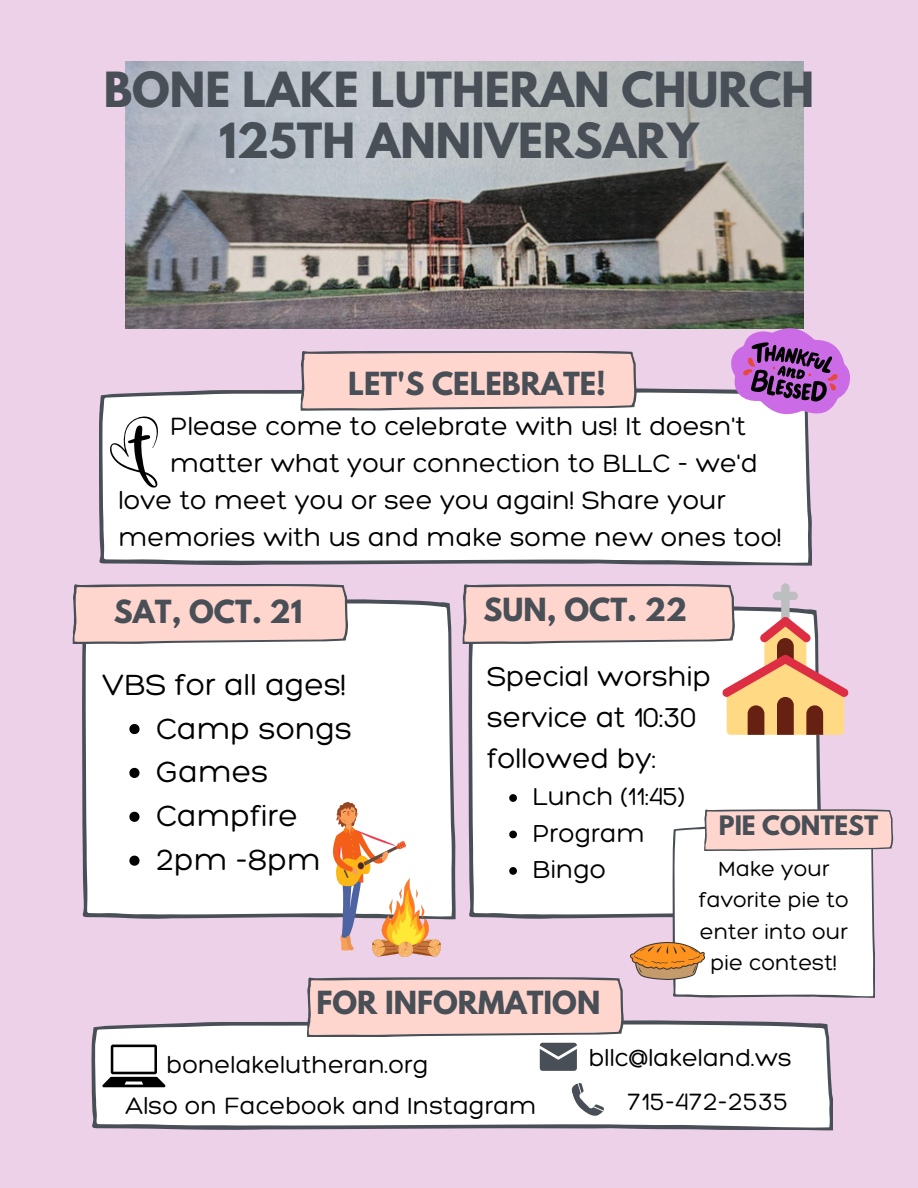
<style>
.page{position:relative;width:918px;height:1188px;background:#edd1e9}
.page>*{position:absolute;margin:0;border:0;box-sizing:border-box;transform-origin:0 0}
.t1{font:700 42.9px "League Spartan";color:#494f56}
.t2{font:300 31.65px "Hero";color:#000}
.t3{font:300 29.55px/41px "Hero";color:#000}
.t4{font:700 28.2px "League Spartan";color:#494f56}
.t5{font:300 27.15px/37.2px "Hero";color:#000}
.t6{font:300 26.7px "Hero";color:#000}
.t7{font:300 25.65px "Hero";color:#000}
.t8{font:300 25.65px "Hero";letter-spacing:.025em;color:#000}
.t9{font:700 23.7px "League Spartan";color:#494f56}
.t10{font:300 22.5px/31.5px "Hero";color:#000;text-align:center}
</style>
<div class="page">
<div style="left:82px;top:599px;width:373px;height:320px;background:#fff"></div>
<svg style="left:92px;top:1020px;width:741px;height:111px;background:#f1f0f1"></svg>
<svg style="left:540px;top:1043px;width:37px;height:28px"></svg>
<svg style="left:570px;top:1079px;width:35px;height:42px"></svg>
<div style="left:469px;top:735px;width:352px;height:184px;background:#fff"></div>
<svg style="left:73px;top:584px;width:275px;height:60px;background:#efcbc5"></svg>
<svg style="left:307px;top:977px;width:317px;height:60px;background:#efcbc5"></svg>
<img style="left:126px;top:62px;width:678px;height:266px">
<div style="left:99px;top:388px;width:713px;height:178px;background:#fff"></div>
<svg style="left:301px;top:351px;width:336px;height:60px;background:#f0ccc5"></svg>
<img style="left:373px;top:879px;width:68px;height:77px">
<svg style="left:324px;top:802px;width:82px;height:150px;background:#e9cab6"></svg>
<svg style="left:719px;top:315px;width:131px;height:115px"></svg>
<svg style="left:463px;top:583px;width:386px;height:152px;background:#efd8d1"></svg>
<svg style="left:99px;top:405px;width:85px;height:96px;background:#e2e2e2"></svg>
<svg style="left:102px;top:1045px;width:63px;height:42px;background:#acacac"></svg>
<svg style="left:509px;top:794px;width:8px;height:8px"></svg>
<svg style="left:509px;top:831px;width:8px;height:7px"></svg>
<svg style="left:509px;top:867px;width:8px;height:8px"></svg>
<svg style="left:673px;top:809px;width:220px;height:189px;background:#f1e9ea"></svg>
<img style="left:630px;top:942px;width:74px;height:37px">
<svg style="left:129px;top:724px;width:11px;height:10px"></svg>
<svg style="left:129px;top:768px;width:11px;height:10px"></svg>
<svg style="left:129px;top:812px;width:11px;height:10px"></svg>
<svg style="left:129px;top:856px;width:11px;height:10px"></svg>
<p class="t1" style="left:104px;top:68px;width:712px">BONE LAKE LUTHERAN CHURCH</p>
<p class="t1" style="left:219px;top:119px;width:481px">125TH ANNIVERSARY</p>
<p class="t4" style="left:348px;top:370px;width:260px">LET'S CELEBRATE!</p>
<p class="t5" style="left:170px;top:407px;width:577px">Please come to celebrate with us! It doesn't</p>
<p class="t5" style="left:118px;top:444px;width:665px;text-indent:52px">matter what your connection to BLLC - we'd love to meet you or see you again! Share your memories with us and make some new ones too!</p>
<p class="t4" style="left:114px;top:598px;width:190px">SAT, OCT. 21</p>
<p class="t2" style="left:102px;top:665px;width:246px">VBS for all ages!</p>
<p class="t2" style="left:156px;top:709px;width:197px">Camp songs</p>
<p class="t2" style="left:156px;top:752px;width:114px">Games</p>
<p class="t2" style="left:156px;top:796px;width:143px">Campfire</p>
<p class="t2" style="left:156px;top:840px;width:166px">2pm -8pm</p>
<p class="t4" style="left:484px;top:595px;width:205px">SUN, OCT. 22</p>
<p class="t3" style="left:487px;top:655px;width:226px">Special worship service at 10:30 followed by:</p>
<p class="t6" style="left:532px;top:780px;width:154px">Lunch (11:45)</p>
<p class="t6" style="left:532px;top:816px;width:114px">Program</p>
<p class="t6" style="left:532px;top:853px;width:75px">Bingo</p>
<p class="t9" style="left:719px;top:814px;width:161px">PIE CONTEST</p>
<p class="t10" style="left:699px;top:852px;width:151px">Make your favorite pie to enter into our pie contest!</p>
<p class="t4" style="left:316px;top:989px;width:285px">FOR INFORMATION</p>
<p class="t7" style="left:167px;top:1048px;width:264px">bonelakelutheran.org</p>
<p class="t7" style="left:126px;top:1090px;width:413px">Also on Facebook and Instagram</p>
<p class="t7" style="left:589px;top:1042px;width:205px">bllc@lakeland.ws</p>
<p class="t8" style="left:628px;top:1086px;width:162px">715-472-2535</p>
</div>
